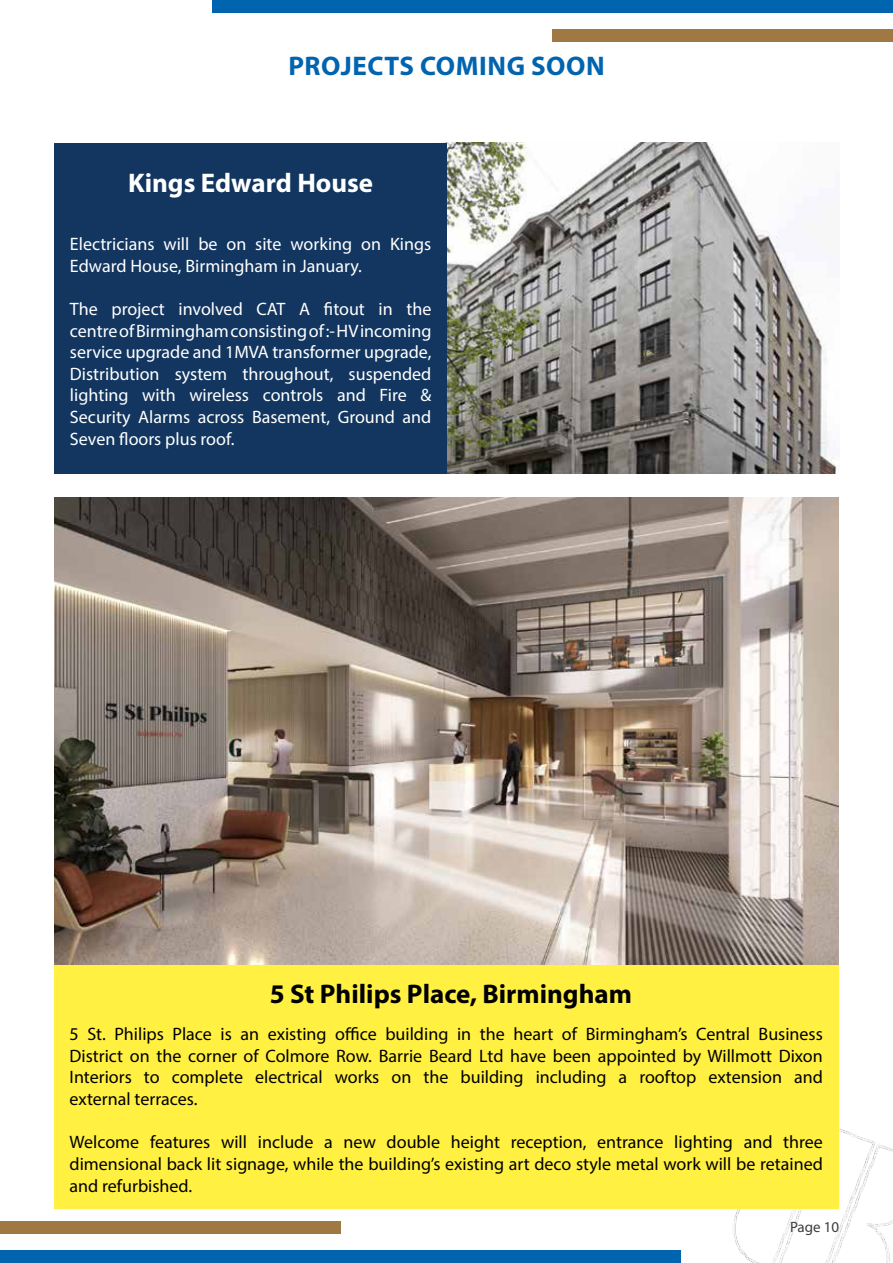
<style>
.page{position:relative;width:893px;height:1263px;background:#fff}
.page>*{position:absolute;margin:0;border:0;box-sizing:border-box;transform-origin:0 0}
.t1{font:700 27px "Myriad Pro";color:#000}
.t2{font:700 27px "Myriad Pro";letter-spacing:.02em;color:#0064af}
.t3{font:700 27px "Myriad Pro";color:#fff}
.t4{font:18px/21.6px "Myriad Pro";color:#000;text-align:justify}
.t5{font:18px/21.6px "Myriad Pro";color:#fff}
.t6{font:15px "Myriad Pro";color:#3c3c3b}
</style>
<div class="page">
<img style="left:732px;top:1101px;width:161px;height:162px">
<div style="left:553px;top:30px;width:340px;height:12px;background:#a07843"></div>
<div style="left:213px;top:0;width:680px;height:13px;background:#0064af"></div>
<div style="left:0;top:1220px;width:340px;height:13px;background:#a07843"></div>
<div style="left:0;top:1250px;width:680px;height:13px;background:#0064af"></div>
<img style="left:447px;top:143px;width:392px;height:331px">
<div style="left:55px;top:143px;width:392px;height:331px;background:#12365f"></div>
<img style="left:55px;top:497px;width:783px;height:468px">
<div style="left:54px;top:965px;width:784px;height:244px;background:#fff042"></div>
<h1 class="t2" style="left:288px;top:48px;width:318px">PROJECTS COMING SOON</h1>
<h1 class="t3" style="left:128px;top:165px;width:247px">Kings Edward House</h1>
<p class="t5" style="left:70px;top:233px;width:363px">Electricians will be on site working on Kings<br>Edward House, Birmingham in January.</p>
<p class="t5" style="left:70px;top:298px;width:363px;text-align:justify">The project involved CAT A fitout in the centre of Birmingham consisting of :- HV incoming service upgrade and 1MVA transformer upgrade, Distribution system throughout, suspended lighting with wireless controls and Fire &amp; Security Alarms across Basement, Ground and Seven floors plus roof.</p>
<h1 class="t1" style="left:270px;top:976px;width:364px">5 St Philips Place, Birmingham</h1>
<p class="t4" style="left:70px;top:1023px;width:755px">5 St. Philips Place is an existing office building in the heart of Birmingham’s Central Business District on the corner of Colmore Row. Barrie Beard Ltd have been appointed by Willmott Dixon Interiors to complete electrical works on the building including a rooftop extension and external terraces.</p>
<p class="t4" style="left:70px;top:1131px;width:755px">Welcome features will include a new double height reception, entrance lighting and three dimensional back lit signage, while the building’s existing art deco style metal work will be retained and refurbished.</p>
<p class="t6" style="left:790px;top:1217px;width:51px">Page 10</p>
</div>
